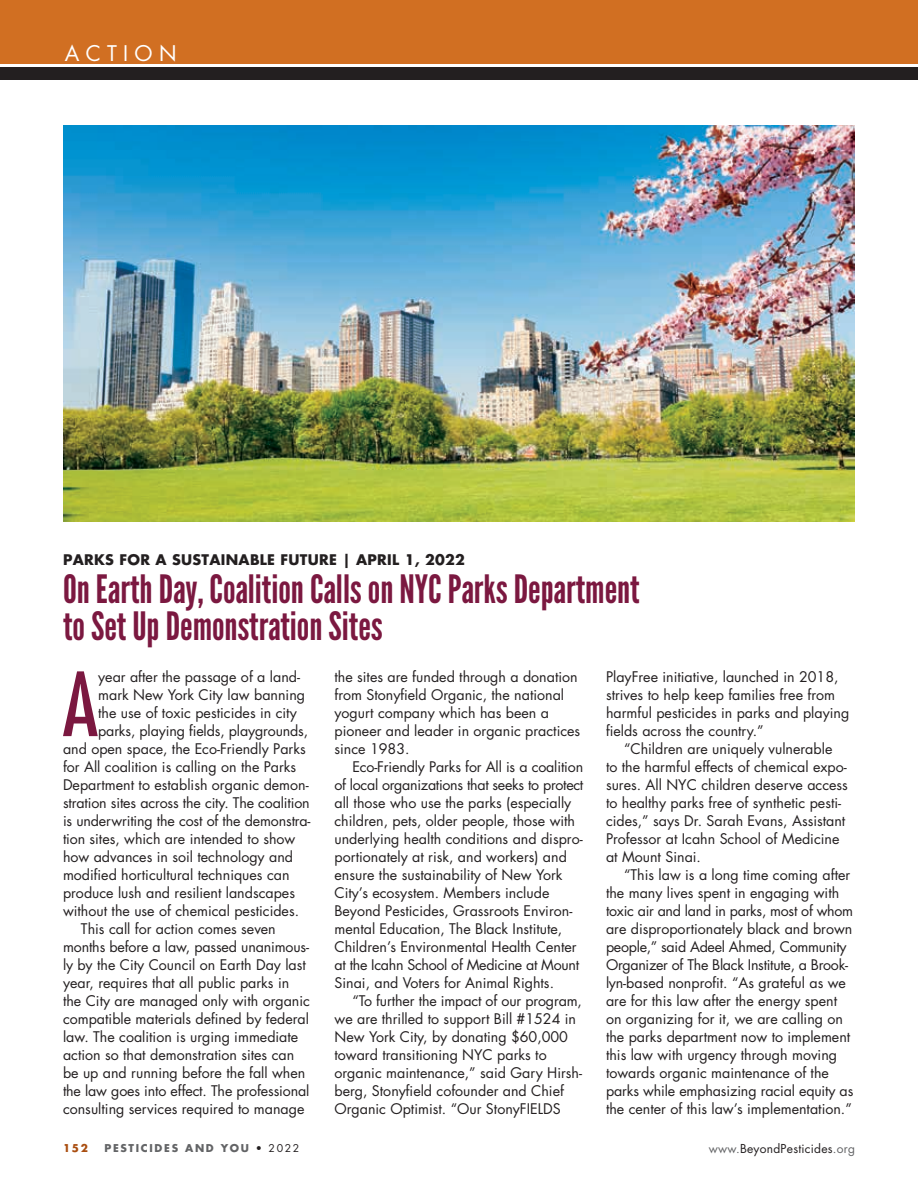
<style>
.page{position:relative;width:918px;height:1188px;background:#fff}
.page>*{position:absolute;margin:0;border:0;box-sizing:border-box;transform-origin:0 0}
.t1{font:condensed 85.8px "Futura Std";color:#7b1840}
.t2{font:39px/37.5px "League Gothic";color:#7b1840}
.t3{font:21px "Futura Std";letter-spacing:.3em;color:#fff}
.t4{font:14.25px/18px "Futura Std";color:#231f20}
.t5{font:700 14.25px "Futura Std";letter-spacing:.02em;color:#231f20}
.t6{font:12px "Futura Std";letter-spacing:.02em;color:#231f20}
.t7{font:700 10.5px "Futura Std";letter-spacing:.16em;color:#636466}
.t8{font:700 10.5px "Futura Std";color:#a94d0f}
.s1{font-weight:400;color:#231f20}
.s2{color:#636466}
</style>
<div class="page">
<img style="left:63px;top:126px;width:792px;height:396px">
<div style="left:0;top:0;width:918px;height:64px;background:#d16f22"></div>
<div style="left:0;top:67px;width:918px;height:12px;background:#231f20"></div>
<h3 class="t3" style="left:65px;top:39px;width:113px">ACTION</h3>
<p class="t5" style="left:63px;top:550px;width:404px">PARKS FOR A SUSTAINABLE FUTURE | APRIL 1, 2022</p>
<h2 class="t2" style="left:63px;top:570px;width:578px">On Earth Day, Coalition Calls on NYC Parks Department to Set Up Demonstration Sites</h2>
<h1 class="t1" style="left:63px;top:653px;width:37px">A</h1>
<p class="t4" style="left:98px;top:668px;width:203px">year after the passage of a land-</p>
<p class="t4" style="left:335px;top:668px;width:247px">the sites are funded through a donation from Stonyfield Organic, the national yogurt company which has been a pioneer and leader in organic practices since 1983.</p>
<p class="t4" style="left:335px;top:758px;width:250px;text-indent:18px">Eco-Friendly Parks for All is a coalition of local organizations that seeks to protect all those who use the parks (especially children, pets, older people, those with underlying health conditions and dispro&shy;portionately at risk, and workers) and ensure the sustainability of New York City’s ecosystem. Members include Beyond Pesticides, Grassroots Environ&shy;mental Education, The Black Institute, Children’s Environmental Health Center at the Icahn School of Medicine at Mount Sinai, and Voters for Animal Rights.</p>
<p class="t4" style="left:335px;top:992px;width:249px;text-indent:18px">“To further the impact of our program, we are thrilled to support Bill #1524 in New York City, by donating $60,000 toward transitioning NYC parks to organic maintenance,” said Gary Hirsh&shy;berg, Stonyfield cofounder and Chief Organic Optimist. “Our StonyFIELDS</p>
<p class="t4" style="left:606px;top:668px;width:245px">PlayFree initiative, launched in 2018, strives to help keep families free from harmful pesticides in parks and playing fields across the country.”</p>
<p class="t4" style="left:606px;top:740px;width:243px;text-indent:18px">“Children are uniquely vulnerable<br>to the harmful effects of chemical expo&shy;sures. All NYC children deserve access to healthy parks free of synthetic pesti&shy;cides,” says Dr. Sarah Evans, Assistant Professor at Icahn School of Medicine at Mount Sinai.</p>
<p class="t4" style="left:606px;top:866px;width:249px;text-indent:18px">“This law is a long time coming after the many lives spent in engaging with toxic air and land in parks, most of whom are disproportionately black and brown people,” said Adeel Ahmed, Community Organizer of The Black Institute, a Brook&shy;lyn-based nonprofit. “As grateful as we are for this law after the energy spent on organizing for it, we are calling on the parks department now to implement this law with urgency through moving towards organic maintenance of the parks while emphasizing racial equity as the center of this law’s implementation.”</p>
<p class="t4" style="left:98px;top:686px;width:208px">mark New York City law banning</p>
<p class="t4" style="left:98px;top:704px;width:200px">the use of toxic pesticides in city</p>
<p class="t4" style="left:98px;top:722px;width:212px">parks, playing fields, playgrounds,</p>
<p class="t4" style="left:63px;top:740px;width:244px">and open space, the Eco-Friendly Parks</p>
<p class="t4" style="left:63px;top:758px;width:235px">for All coalition is calling on the Parks</p>
<p class="t4" style="left:63px;top:776px;width:247px">Department to establish organic demon-</p>
<p class="t4" style="left:63px;top:794px;width:248px">stration sites across the city. The coalition</p>
<p class="t4" style="left:63px;top:812px;width:249px">is underwriting the cost of the demonstra-</p>
<p class="t4" style="left:63px;top:830px;width:234px">tion sites, which are intended to show</p>
<p class="t4" style="left:63px;top:848px;width:232px">how advances in soil technology and</p>
<p class="t4" style="left:63px;top:866px;width:228px">modified horticultural techniques can</p>
<p class="t4" style="left:63px;top:884px;width:234px">produce lush and resilient landscapes</p>
<p class="t4" style="left:63px;top:902px;width:238px">without the use of chemical pesticides.</p>
<p class="t4" style="left:81px;top:920px;width:196px">This call for action comes seven</p>
<p class="t4" style="left:63px;top:938px;width:248px">months before a law, passed unanimous-</p>
<p class="t4" style="left:63px;top:956px;width:244px">ly by the City Council on Earth Day last</p>
<p class="t4" style="left:63px;top:974px;width:228px">year, requires that all public parks in</p>
<p class="t4" style="left:63px;top:992px;width:249px">the City are managed only with organic</p>
<p class="t4" style="left:63px;top:1010px;width:247px">compatible materials defined by federal</p>
<p class="t4" style="left:63px;top:1028px;width:237px">law. The coalition is urging immediate</p>
<p class="t4" style="left:63px;top:1046px;width:233px">action so that demonstration sites can</p>
<p class="t4" style="left:63px;top:1064px;width:244px">be up and running before the fall when</p>
<p class="t4" style="left:63px;top:1082px;width:248px">the law goes into effect. The professional</p>
<p class="t4" style="left:63px;top:1100px;width:243px">consulting services required to manage</p>
<p class="t8" style="left:63px;top:1141px;width:26px">152</p>
<p class="t7" style="left:104px;top:1141px;width:197px">PESTICIDES AND YOU <span class="s1">• 2022</span></p>
<p class="t6" style="left:709px;top:1141px;width:148px"><span class="s2">www.</span>BeyondPesticides<span class="s2">.org</span></p>
</div>
